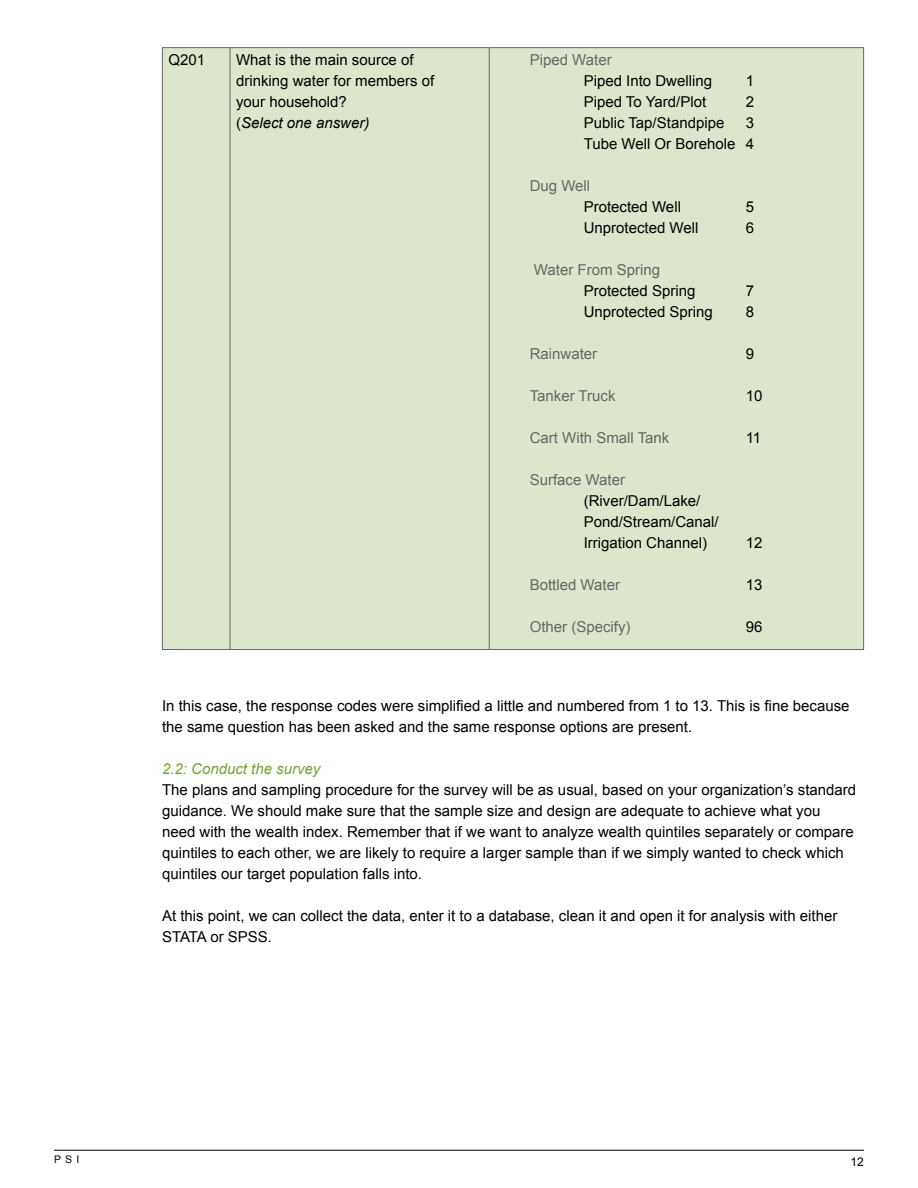
<style>
.page{position:relative;width:918px;height:1188px;background:#fff}
.page>*{position:absolute;margin:0;border:0;box-sizing:border-box;transform-origin:0 0}
.t1{font:15px/21px "Arial";color:#000}
.t2{font:15px "Arial";color:#666767}
.t3{font:italic 15px "Arial";color:#73a534}
.t4{font:12px "Arial";color:#000}
.t5{font:10.5px "Arial";color:#000}
.s1{font-style:italic}
</style>
<div class="page">
<hr style="left:54px;top:1150px;width:810px;height:1px;background:#000">
<div style="left:163px;top:48px;width:700px;height:601px;background:#dbe6cc"></div>
<hr style="left:162px;top:47px;width:68px;height:1px;background:#666767">
<hr style="left:162px;top:48px;width:1px;height:601px;background:#666767">
<hr style="left:230px;top:47px;width:259px;height:1px;background:#666767">
<hr style="left:230px;top:48px;width:1px;height:601px;background:#666767">
<hr style="left:489px;top:47px;width:375px;height:1px;background:#666767">
<hr style="left:489px;top:48px;width:1px;height:601px;background:#666767">
<hr style="left:863px;top:48px;width:1px;height:601px;background:#666767">
<hr style="left:162px;top:649px;width:68px;height:1px;background:#666767">
<hr style="left:230px;top:649px;width:259px;height:1px;background:#666767">
<hr style="left:489px;top:649px;width:375px;height:1px;background:#666767">
<p class="t1" style="left:168px;top:49px;width:38px">Q201</p>
<p class="t1" style="left:236px;top:49px;width:200px">What is the main source of drinking water for members of your household?<br>(<span class="s1">Select one answer)</span></p>
<p class="t2" style="left:530px;top:49px;width:83px">Piped Water</p>
<p class="t1" style="left:584px;top:70px;width:130px">Piped Into Dwelling</p>
<p class="t1" style="left:746px;top:70px;width:10px">1</p>
<p class="t1" style="left:584px;top:91px;width:124px">Piped To Yard/Plot</p>
<p class="t1" style="left:746px;top:91px;width:10px">2</p>
<p class="t1" style="left:584px;top:112px;width:142px">Public Tap/Standpipe</p>
<p class="t1" style="left:584px;top:112px;width:172px;text-align:right">3<br>Tube Well Or Borehole 4</p>
<p class="t2" style="left:530px;top:175px;width:62px">Dug Well</p>
<p class="t1" style="left:584px;top:196px;width:99px">Protected Well</p>
<p class="t1" style="left:746px;top:196px;width:10px">5</p>
<p class="t1" style="left:584px;top:217px;width:116px">Unprotected Well</p>
<p class="t1" style="left:746px;top:217px;width:10px">6</p>
<p class="t2" style="left:534px;top:259px;width:128px">Water From Spring</p>
<p class="t1" style="left:584px;top:280px;width:113px">Protected Spring</p>
<p class="t1" style="left:746px;top:280px;width:10px">7</p>
<p class="t1" style="left:584px;top:301px;width:131px">Unprotected Spring</p>
<p class="t1" style="left:746px;top:301px;width:10px">8</p>
<p class="t2" style="left:530px;top:343px;width:69px">Rainwater</p>
<p class="t1" style="left:746px;top:343px;width:10px">9</p>
<p class="t2" style="left:530px;top:385px;width:87px">Tanker Truck</p>
<p class="t1" style="left:746px;top:385px;width:18px">10</p>
<p class="t2" style="left:530px;top:427px;width:141px">Cart With Small Tank</p>
<p class="t1" style="left:746px;top:427px;width:17px">11</p>
<p class="t2" style="left:530px;top:469px;width:97px">Surface Water</p>
<p class="t1" style="left:584px;top:490px;width:137px">(River/Dam/Lake/<br>Pond/Stream/Canal/<br>Irrigation Channel)</p>
<p class="t1" style="left:746px;top:532px;width:18px">12</p>
<p class="t2" style="left:530px;top:574px;width:92px">Bottled Water</p>
<p class="t1" style="left:746px;top:574px;width:18px">13</p>
<p class="t2" style="left:530px;top:616px;width:102px">Other (Specify)</p>
<p class="t1" style="left:746px;top:616px;width:18px">96</p>
<p class="t1" style="left:162px;top:695px;width:689px">In this case, the response codes were simplified a little and numbered from 1 to 13. This is fine because the same question has been asked and the same response options are present.</p>
<p class="t3" style="left:162px;top:759px;width:160px">2.2: Conduct the survey</p>
<p class="t1" style="left:162px;top:779px;width:696px">The plans and sampling procedure for the survey will be as usual, based on your organization’s standard guidance. We should make sure that the sample size and design are adequate to achieve what you need with the wealth index. Remember that if we want to analyze wealth quintiles separately or compare quintiles to each other, we are likely to require a larger sample than if we simply wanted to check which quintiles our target population falls into.</p>
<p class="t1" style="left:162px;top:905px;width:677px">At this point, we can collect the data, enter it to a database, clean it and open it for analysis with either<br>STATA or SPSS.</p>
<p class="t5" style="left:54px;top:1153px;width:27px">PSI</p>
<p class="t4" style="left:851px;top:1153px;width:15px">12</p>
</div>
